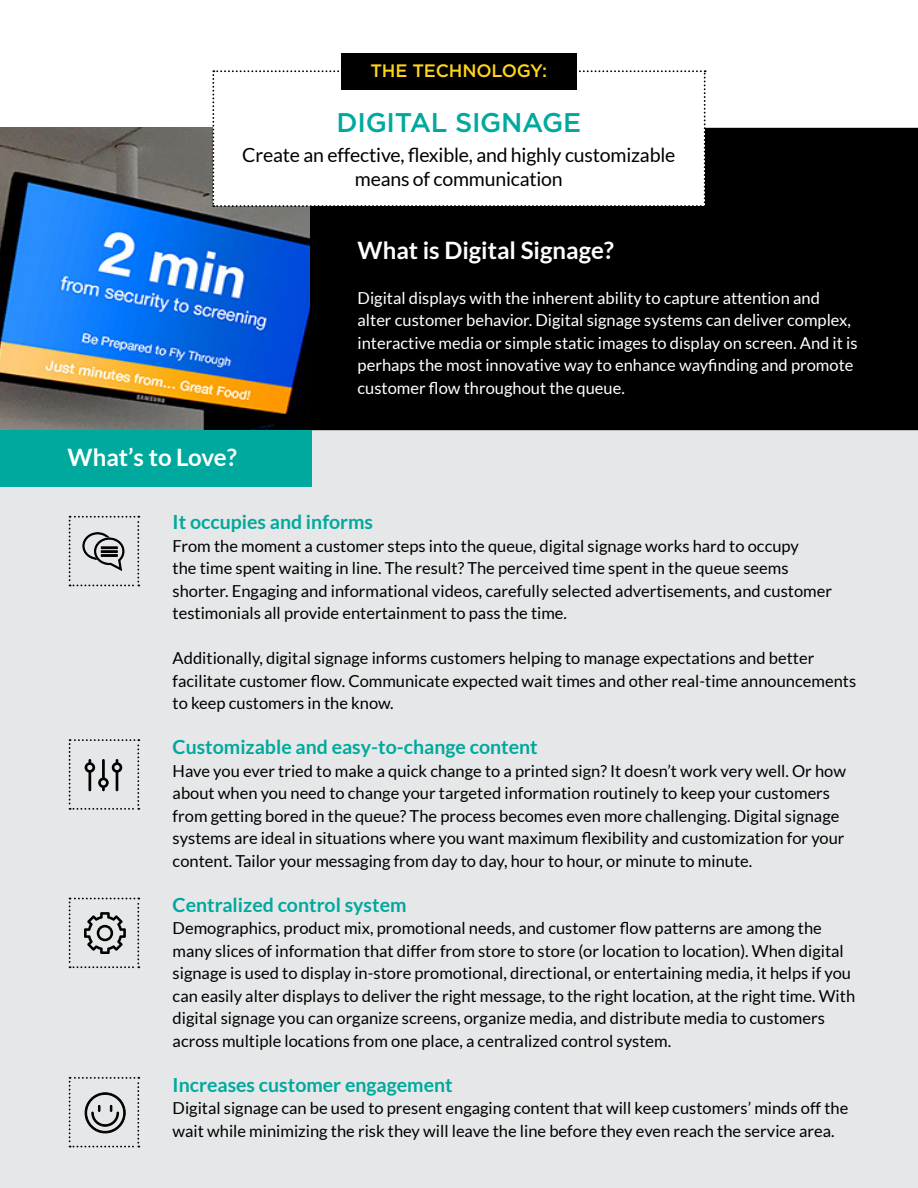
<style>
.page{position:relative;width:918px;height:1188px;background:#fff}
.page>*{position:absolute;margin:0;border:0;box-sizing:border-box;transform-origin:0 0}
.t1{font:500 27px "Gotham";letter-spacing:-.01em;color:#00a99d}
.t2{font:700 24px "Lato";color:#fff}
.t3{font:700 19.5px "Lato";color:#00a99d}
.t4{font:19.5px/24px "Lato";letter-spacing:-.01em;color:#000;text-align:center}
.t5{font:500 18px "Gotham";letter-spacing:-.01em;color:#ffd41c}
.t6{font:16.5px/22.5px "Lato";color:#000}
.t7{font:16.5px/22.5px "Lato";color:#fff}
</style>
<div class="page">
<div style="left:0;top:430px;width:918px;height:758px;background:#e6e7e8"></div>
<div style="left:310px;top:128px;width:608px;height:302px;background:#000"></div>
<img style="left:0;top:128px;width:310px;height:302px">
<svg style="left:212px;top:70px;width:494px;height:137px"></svg>
<div style="left:341px;top:53px;width:236px;height:36px;background:#000"></div>
<div style="left:0;top:430px;width:311px;height:56px;background:#00a99d"></div>
<svg style="left:69px;top:516px;width:70px;height:70px"></svg>
<svg style="left:69px;top:898px;width:70px;height:70px"></svg>
<svg style="left:69px;top:739px;width:70px;height:71px"></svg>
<svg style="left:69px;top:1077px;width:70px;height:71px"></svg>
<p class="t5" style="left:370px;top:61px;width:178px">THE TECHNOLOGY:</p>
<h1 class="t1" style="left:337px;top:107px;width:246px">DIGITAL SIGNAGE</h1>
<p class="t4" style="left:242px;top:143px;width:435px">Create an effective, flexible, and highly customizable means of communication</p>
<h2 class="t2" style="left:68px;top:444px;width:171px">What’s to Love?</h2>
<h2 class="t2" style="left:358px;top:236px;width:258px">What is Digital Signage?</h2>
<p class="t7" style="left:358px;top:286px;width:501px">Digital displays with the inherent ability to capture attention and alter customer behavior. Digital signage systems can deliver complex, interactive media or simple static images to display on screen. And it is perhaps the most innovative way to enhance wayfinding and promote customer flow throughout the queue.</p>
<p class="t3" style="left:173px;top:511px;width:202px">It occupies and informs</p>
<p class="t6" style="left:173px;top:534px;width:661px">From the moment a customer steps into the queue, digital signage works hard to occupy<br>the time spent waiting in line. The result? The perceived time spent in the queue seems shorter. Engaging and informational videos, carefully selected advertisements, and customer testimonials all provide entertainment to pass the time.</p>
<p class="t6" style="left:173px;top:647px;width:685px">Additionally, digital signage informs customers helping to manage expectations and better facilitate customer flow. Communicate expected wait times and other real-time announcements to keep customers in the know.</p>
<p class="t3" style="left:173px;top:736px;width:367px">Customizable and easy-to-change content</p>
<p class="t6" style="left:173px;top:759px;width:675px">Have you ever tried to make a quick change to a printed sign? It doesn’t work very well. Or how about when you need to change your targeted information routinely to keep your customers from getting bored in the queue? The process becomes even more challenging. Digital signage systems are ideal in situations where you want maximum flexibility and customization for your content. Tailor your messaging from day to day, hour to hour, or minute to minute.</p>
<p class="t3" style="left:173px;top:894px;width:235px">Centralized control system</p>
<p class="t6" style="left:173px;top:917px;width:684px">Demographics, product mix, promotional needs, and customer flow patterns are among the many slices of information that differ from store to store (or location to location). When digital signage is used to display in-store promotional, directional, or entertaining media, it helps if you can easily alter displays to deliver the right message, to the right location, at the right time. With digital signage you can organize screens, organize media, and distribute media to customers across multiple locations from one place, a centralized control system.</p>
<p class="t3" style="left:173px;top:1074px;width:282px">Increases customer engagement</p>
<p class="t6" style="left:173px;top:1097px;width:677px">Digital signage can be used to present engaging content that will keep customers’ minds off the wait while minimizing the risk they will leave the line before they even reach the service area.</p>
</div>
